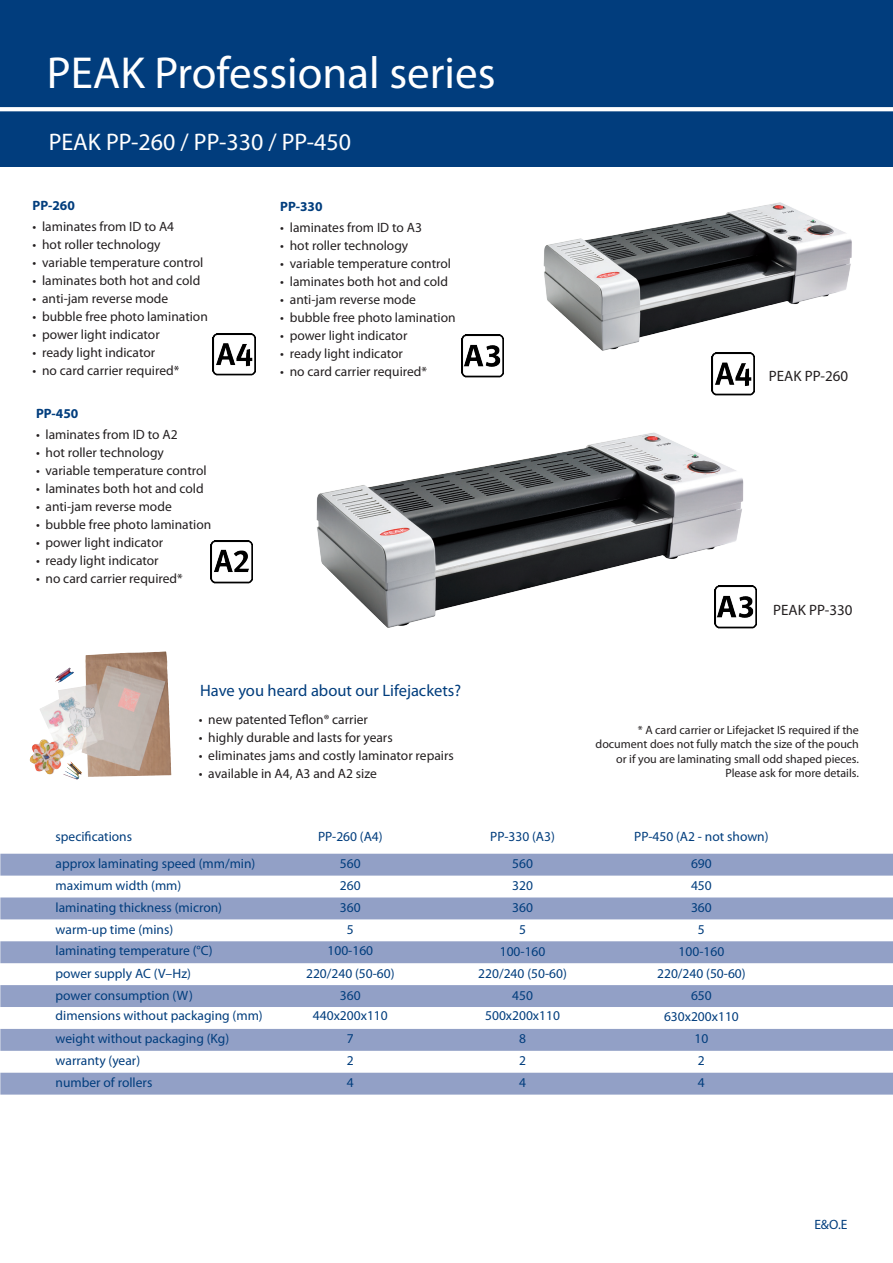
<style>
.page{position:relative;width:893px;height:1263px;background:#fff}
.page>*{position:absolute;margin:0;border:0;box-sizing:border-box;transform-origin:0 0}
.t1{font:45px "Myriad Pro";color:#fff}
.t2{font:24px "Myriad Pro";color:#fff}
.t3{font:16.5px "Myriad Pro";color:#013d7d}
.t4{font:15px "Myriad Pro";color:#231f20}
.t5{font:13.5px "Myriad Pro";color:#231f20}
.t6{font:13.5px "Myriad Pro";color:#013d7d}
.t7{font:700 13.5px "Myriad Pro";color:#013d7d}
.t8{font:12px/14.4px "Myriad Pro";color:#231f20;text-align:right}
</style>
<div class="page">
<svg style="left:0;top:854px;width:893px;height:240px;fill:#92a0c6"></svg>
<div style="left:0;top:5px;width:893px;height:162px;background:#013d7d"></div>
<svg style="left:0;top:0;width:893px;height:112px"></svg>
<img style="left:461px;top:334px;width:42px;height:43px">
<img style="left:213px;top:333px;width:42px;height:43px">
<img style="left:210px;top:540px;width:43px;height:43px">
<img style="left:711px;top:358px;width:43px;height:37px">
<img style="left:756px;top:587px;width:1px;height:39px">
<img style="left:316px;top:432px;width:440px;height:197px">
<img style="left:543px;top:202px;width:309px;height:156px">
<img style="left:29px;top:651px;width:142px;height:126px">
<h1 class="t1" style="left:47px;top:45px;width:450px">PEAK Professional series</h1>
<h2 class="t2" style="left:49px;top:127px;width:304px">PEAK PP-260 / PP-330 / PP-450</h2>
<p class="t7" style="left:33px;top:197px;width:44px">PP-260</p>
<p class="t5" style="left:33px;top:218px;width:143px">• laminates from ID to A4</p>
<p class="t5" style="left:33px;top:236px;width:129px">• hot roller technology</p>
<p class="t5" style="left:33px;top:254px;width:172px">• variable temperature control</p>
<p class="t5" style="left:33px;top:272px;width:169px">• laminates both hot and cold</p>
<p class="t5" style="left:33px;top:290px;width:137px">• anti-jam reverse mode</p>
<p class="t5" style="left:33px;top:308px;width:177px">• bubble free photo lamination</p>
<p class="t5" style="left:33px;top:326px;width:129px">• power light indicator</p>
<p class="t5" style="left:33px;top:344px;width:124px">• ready light indicator</p>
<p class="t5" style="left:33px;top:362px;width:148px">• no card carrier required*</p>
<p class="t7" style="left:36px;top:405px;width:44px">PP-450</p>
<p class="t5" style="left:36px;top:426px;width:143px">• laminates from ID to A2</p>
<p class="t5" style="left:36px;top:444px;width:129px">• hot roller technology</p>
<p class="t5" style="left:36px;top:462px;width:172px">• variable temperature control</p>
<p class="t5" style="left:36px;top:480px;width:169px">• laminates both hot and cold</p>
<p class="t5" style="left:36px;top:498px;width:137px">• anti-jam reverse mode</p>
<p class="t5" style="left:36px;top:516px;width:177px">• bubble free photo lamination</p>
<p class="t5" style="left:36px;top:534px;width:129px">• power light indicator</p>
<p class="t5" style="left:36px;top:552px;width:124px">• ready light indicator</p>
<p class="t5" style="left:36px;top:570px;width:148px">• no card carrier required*</p>
<p class="t7" style="left:280px;top:197px;width:44px">PP-330</p>
<p class="t5" style="left:280px;top:219px;width:143px">• laminates from ID to A3</p>
<p class="t5" style="left:280px;top:237px;width:129px">• hot roller technology</p>
<p class="t5" style="left:280px;top:255px;width:172px">• variable temperature control</p>
<p class="t5" style="left:280px;top:273px;width:169px">• laminates both hot and cold</p>
<p class="t5" style="left:280px;top:291px;width:137px">• anti-jam reverse mode</p>
<p class="t5" style="left:280px;top:309px;width:177px">• bubble free photo lamination</p>
<p class="t5" style="left:280px;top:327px;width:129px">• power light indicator</p>
<p class="t5" style="left:280px;top:345px;width:124px">• ready light indicator</p>
<p class="t5" style="left:280px;top:363px;width:148px">• no card carrier required*</p>
<p class="t3" style="left:200px;top:680px;width:262px">Have you heard about our Lifejackets?</p>
<p class="t5" style="left:199px;top:711px;width:171px">• new patented Teflon® carrier</p>
<p class="t5" style="left:199px;top:729px;width:195px">• highly durable and lasts for years</p>
<p class="t5" style="left:199px;top:747px;width:256px">• eliminates jams and costly laminator repairs</p>
<p class="t5" style="left:199px;top:765px;width:180px">• available in A4, A3 and A2 size</p>
<p class="t4" style="left:769px;top:367px;width:81px">PEAK PP-260</p>
<p class="t4" style="left:773px;top:601px;width:81px">PEAK PP-330</p>
<p class="t8" style="left:596px;top:722px;width:265px">* A card carrier or Lifejacket IS required if the document does not fully match the size of the pouch or if you are laminating small odd shaped pieces.<br>Please ask for more details.</p>
<p class="t6" style="left:56px;top:828px;width:78px">specifications</p>
<p class="t6" style="left:318px;top:828px;width:66px">PP-260 (A4)</p>
<p class="t6" style="left:490px;top:828px;width:66px">PP-330 (A3)</p>
<p class="t6" style="left:634px;top:828px;width:136px">PP-450 (A2 - not shown)</p>
<p class="t6" style="left:56px;top:855px;width:201px">approx laminating speed (mm/min)</p>
<p class="t6" style="left:340px;top:855px;width:22px">560</p>
<p class="t6" style="left:512px;top:855px;width:22px">560</p>
<p class="t6" style="left:691px;top:855px;width:22px">690</p>
<p class="t6" style="left:56px;top:877px;width:127px">maximum width (mm)</p>
<p class="t6" style="left:340px;top:877px;width:22px">260</p>
<p class="t6" style="left:512px;top:877px;width:22px">320</p>
<p class="t6" style="left:691px;top:877px;width:22px">450</p>
<p class="t6" style="left:56px;top:899px;width:168px">laminating thickness (micron)</p>
<p class="t6" style="left:340px;top:899px;width:22px">360</p>
<p class="t6" style="left:512px;top:899px;width:22px">360</p>
<p class="t6" style="left:691px;top:899px;width:22px">360</p>
<p class="t6" style="left:56px;top:921px;width:119px">warm-up time (mins)</p>
<p class="t6" style="left:347px;top:921px;width:8px">5</p>
<p class="t6" style="left:519px;top:921px;width:8px">5</p>
<p class="t6" style="left:698px;top:921px;width:8px">5</p>
<p class="t6" style="left:56px;top:942px;width:159px">laminating temperature (°C)</p>
<p class="t6" style="left:328px;top:942px;width:47px">100-160</p>
<p class="t6" style="left:500px;top:943px;width:47px">100-160</p>
<p class="t6" style="left:679px;top:943px;width:47px">100-160</p>
<p class="t6" style="left:56px;top:965px;width:137px">power supply AC (V–Hz)</p>
<p class="t6" style="left:306px;top:965px;width:90px">220/240 (50-60)</p>
<p class="t6" style="left:478px;top:965px;width:90px">220/240 (50-60)</p>
<p class="t6" style="left:657px;top:965px;width:90px">220/240 (50-60)</p>
<p class="t6" style="left:56px;top:987px;width:139px">power consumption (W)</p>
<p class="t6" style="left:340px;top:987px;width:22px">360</p>
<p class="t6" style="left:512px;top:987px;width:22px">450</p>
<p class="t6" style="left:691px;top:987px;width:22px">650</p>
<p class="t6" style="left:56px;top:1007px;width:209px">dimensions without packaging (mm)</p>
<p class="t6" style="left:313px;top:1007px;width:76px">440x200x110</p>
<p class="t6" style="left:485px;top:1007px;width:76px">500x200x110</p>
<p class="t6" style="left:664px;top:1008px;width:76px">630x200x110</p>
<p class="t6" style="left:56px;top:1030px;width:175px">weight without packaging (Kg)</p>
<p class="t6" style="left:347px;top:1030px;width:8px">7</p>
<p class="t6" style="left:519px;top:1030px;width:8px">8</p>
<p class="t6" style="left:694px;top:1030px;width:15px">10</p>
<p class="t6" style="left:56px;top:1052px;width:86px">warranty (year)</p>
<p class="t6" style="left:347px;top:1052px;width:8px">2</p>
<p class="t6" style="left:519px;top:1052px;width:8px">2</p>
<p class="t6" style="left:698px;top:1052px;width:8px">2</p>
<p class="t6" style="left:56px;top:1074px;width:98px">number of rollers</p>
<p class="t6" style="left:347px;top:1074px;width:8px">4</p>
<p class="t6" style="left:519px;top:1074px;width:8px">4</p>
<p class="t6" style="left:698px;top:1074px;width:8px">4</p>
<p class="t6" style="left:814px;top:1216px;width:35px">E&amp;O.E</p>
</div>
